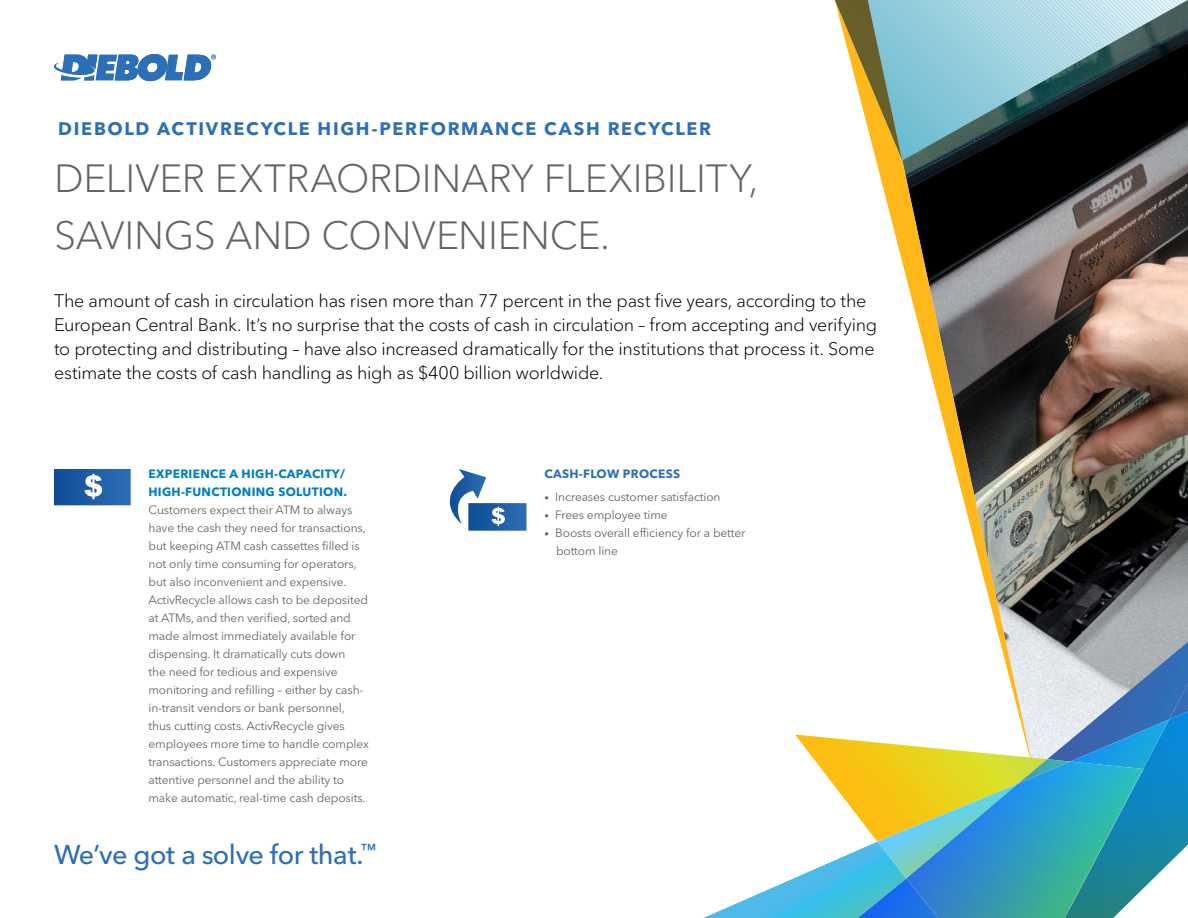
<style>
.page{position:relative;width:1188px;height:918px;background:#fff}
.page>*{position:absolute;margin:0;border:0;box-sizing:border-box;transform-origin:0 0}
.t1{font:300 39px/57px "Avenir Next LT Pro";letter-spacing:-.005em;color:#636466}
.t2{font:500 27px "Avenir Next LT Pro";letter-spacing:-.015em;color:#2d6fb7}
.t3{font:300 18px/24px "Avenir Next LT Pro";letter-spacing:-.015em;color:#000}
.t4{font:700 18px "Avenir Next LT Pro";letter-spacing:.095em;color:#2d6fb7}
.t5{font:12px/18px "Avenir Next LT Pro";letter-spacing:-.01em;color:#65656a}
.t6{font:700 12px/18px "Avenir Next LT Pro";letter-spacing:.025em;color:#007dc3}
.t7{font:700 12px "Avenir Next LT Pro";letter-spacing:.025em;color:#2d6fb7}
.s1{font-family:"Avenir Next";font-size:9px;color:#636466}
</style>
<div class="page">
<img style="left:1034px;top:0;width:154px;height:642px">
<svg style="left:876px;top:0;width:158px;height:642px"></svg>
<img style="left:835px;top:0;width:67px;height:161px">
<svg style="left:54px;top:54px;width:162px;height:27px"></svg>
<svg style="left:703px;top:642px;width:485px;height:276px"></svg>
<img style="left:858px;top:719px;width:311px;height:199px">
<img style="left:1017px;top:759px;width:53px;height:3px">
<img style="left:906px;top:762px;width:237px;height:156px">
<svg style="left:54px;top:469px;width:77px;height:36px;background:#336dae"></svg>
<svg style="left:449px;top:469px;width:77px;height:62px"></svg>
<h3 class="t4" style="left:58px;top:118px;width:654px">DIEBOLD ACTIVRECYCLE HIGH-PERFORMANCE CASH RECYCLER</h3>
<h1 class="t1" style="left:54px;top:150px;width:706px">DELIVER EXTRAORDINARY FLEXIBILITY,<br>SAVINGS AND CONVENIENCE.</h1>
<p class="t3" style="left:54px;top:289px;width:825px">The amount of cash in circulation has risen more than 77 percent in the past five years, according to the European Central Bank. It’s no surprise that the costs of cash in circulation – from accepting and verifying to protecting and distributing – have also increased dramatically for the institutions that process it. Some estimate the costs of cash handling as high as $400 billion worldwide.</p>
<p class="t6" style="left:148px;top:465px;width:200px">EXPERIENCE A HIGH-CAPACITY/<br>HIGH-FUNCTIONING SOLUTION.</p>
<p class="t5" style="left:148px;top:501px;width:222px">Customers expect their ATM to always have the cash they need for transactions, but keeping ATM cash cassettes filled is not only time consuming for operators, but also inconvenient and expensive.<br>ActivRecycle allows cash to be deposited at ATMs, and then verified, sorted and made almost immediately available for dispensing. It dramatically cuts down<br>the need for tedious and expensive monitoring and refilling – either by cash&shy;in-transit vendors or bank personnel, thus cutting costs. ActivRecycle gives employees more time to handle complex transactions. Customers appreciate more attentive personnel and the ability to make automatic, real-time cash deposits.</p>
<h2 class="t2" style="left:54px;top:838px;width:324px">We’ve got a solve for that.<sup>™</sup></h2>
<p class="t7" style="left:544px;top:467px;width:137px">CASH-FLOW PROCESS</p>
<p class="t5" style="left:544px;top:487px;width:178px"><span class="s1">•</span> Increases customer satisfaction</p>
<p class="t5" style="left:544px;top:505px;width:125px"><span class="s1">•</span> Frees employee time</p>
<p class="t5" style="left:556px;top:523px;width:191px;text-indent:-12px"><span class="s1">•</span> Boosts overall efficiency for a better bottom line</p>
</div>
